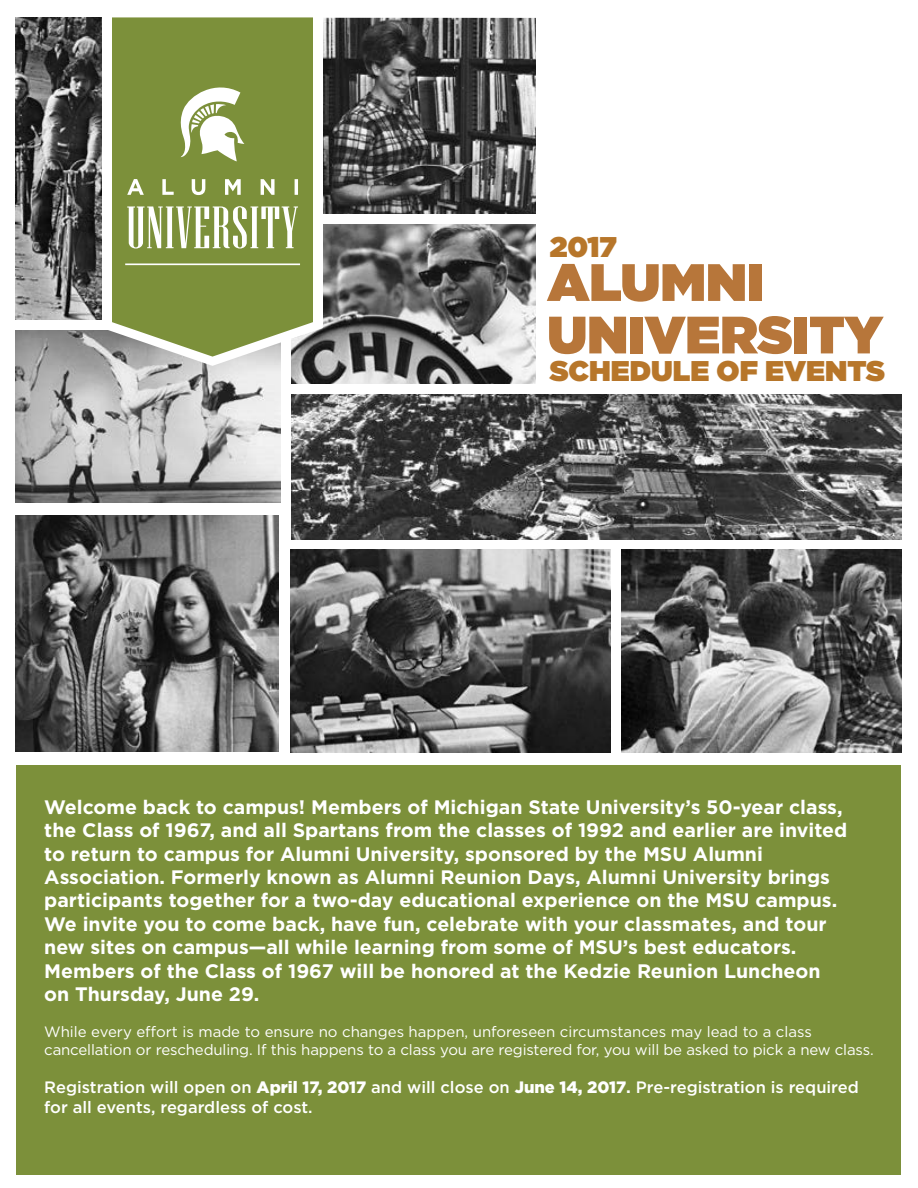
<style>
.page{position:relative;width:918px;height:1188px;background:#fff}
.page>*{position:absolute;margin:0;border:0;box-sizing:border-box;transform-origin:0 0}
.t1{font:900 52.5px/52.5px "Gotham";color:#b7763a}
.t2{font:900 28.5px "Gotham";color:#b7762a}
.t3{font:700 19.5px/23.4px "Gotham";color:#fff}
.t4{font:500 16.5px/19.8px "Gotham";color:#fff}
.t5{font:15px/18px "Gotham";letter-spacing:-.01em;color:#fff}
.s1{font-weight:900}
.s2{font-weight:700}
</style>
<div class="page">
<img style="left:15px;top:331px;width:266px;height:171px">
<img style="left:291px;top:224px;width:245px;height:160px">
<svg style="left:102px;top:325px;width:221px;height:41px;background:#b1b1b1"></svg>
<svg style="left:111px;top:17px;width:203px;height:340px;background:#829545"></svg>
<img style="left:16px;top:515px;width:262px;height:237px">
<img style="left:16px;top:18px;width:86px;height:302px">
<svg style="left:127px;top:206px;width:171px;height:43px"></svg>
<svg style="left:127px;top:179px;width:171px;height:16px"></svg>
<svg style="left:177px;top:79px;width:68px;height:82px"></svg>
<hr style="left:125px;top:263px;width:175px;height:2px;background:#fff">
<img style="left:291px;top:394px;width:611px;height:146px">
<div style="left:281px;top:337px;width:9px;height:307px;background:#fff"></div>
<div style="left:0;top:320px;width:111px;height:9px;background:#fff"></div>
<img style="left:323px;top:18px;width:213px;height:196px">
<div style="left:314px;top:17px;width:9px;height:308px;background:#fff"></div>
<img style="left:622px;top:550px;width:280px;height:203px">
<img style="left:290px;top:550px;width:320px;height:203px">
<div style="left:16px;top:765px;width:885px;height:409px;background:#7c903a"></div>
<h2 class="t2" style="left:550px;top:226px;width:69px">2017</h2>
<h1 class="t1" style="left:547px;top:255px;width:337px">ALUMNI<br>UNIVERSITY</h1>
<h2 class="t2" style="left:550px;top:351px;width:337px">SCHEDULE OF EVENTS</h2>
<p class="t3" style="left:44px;top:795px;width:805px">Welcome back to campus! Members of Michigan State University’s 50-year class, the Class of 1967, and all Spartans from the classes of 1992 and earlier are invited to return to campus for Alumni University, sponsored by the MSU Alumni Association. Formerly known as Alumni Reunion Days, Alumni University brings participants together for a two-day educational experience on the MSU campus.<br>We invite you to come back, have fun, celebrate with your classmates, and tour new sites on campus—all while learning from some of MSU’s best educators.<br>Members of the Class of 1967 will be honored at the Kedzie Reunion Luncheon on Thursday, June 29.</p>
<p class="t5" style="left:44px;top:1022px;width:831px">While every effort is made to ensure no changes happen, unforeseen circumstances may lead to a class cancellation or rescheduling. If this happens to a class you are registered for, you will be asked to pick a new class.</p>
<p class="t4" style="left:44px;top:1077px;width:816px">Registration will open on <span class="s1">April 17, 2017</span> and will close on <span class="s1">June 14, 2017</span><span class="s2">.</span> Pre-registration is required for all events, regardless of cost.</p>
</div>
